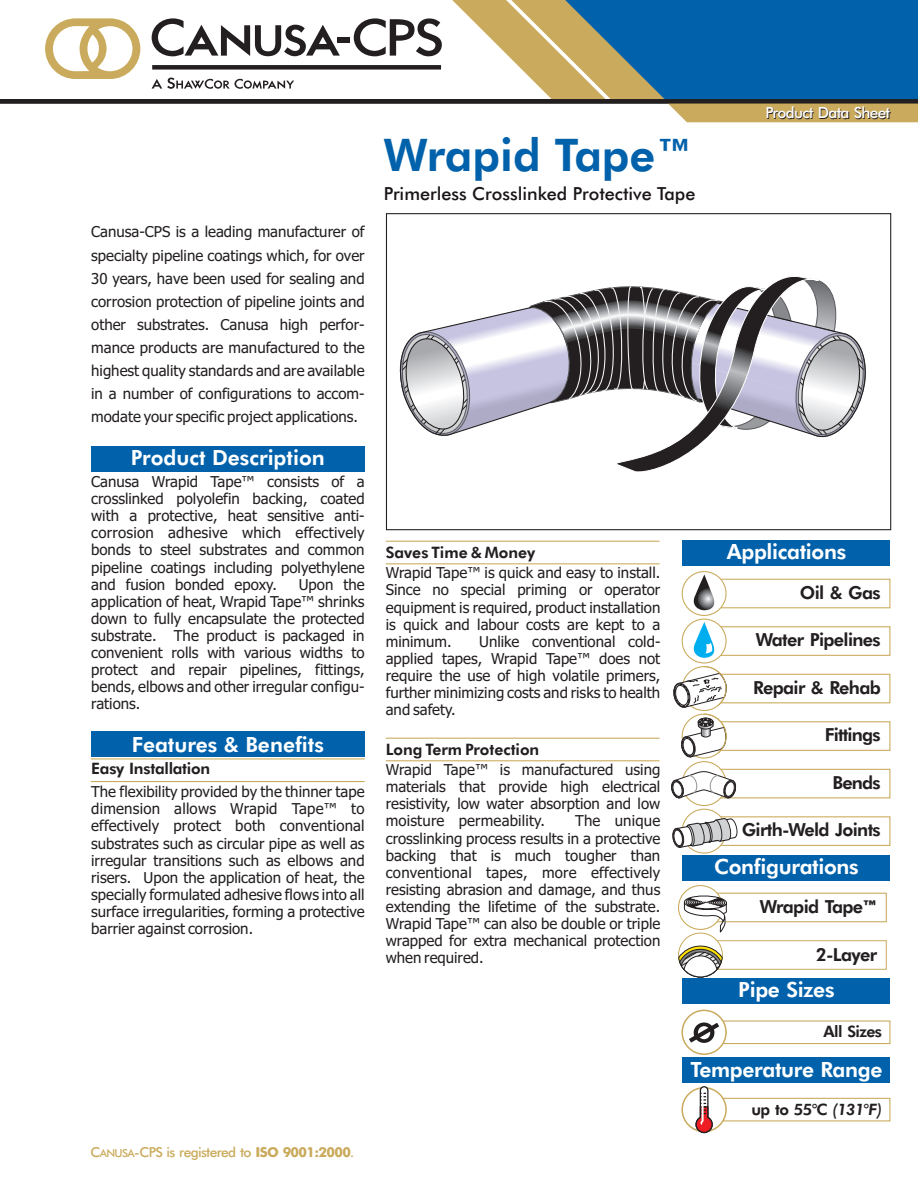
<style>
.page{position:relative;width:918px;height:1188px;background:#fff}
.page>*{position:absolute;margin:0;border:0;box-sizing:border-box;transform-origin:0 0}
.t1{font:45px "Futura Hv BT";color:#0161aa}
.t2{font:21px "Futura Hv BT";letter-spacing:-.015em;color:#fff}
.t3{font:18px "Futura Hv BT";letter-spacing:-.035em;color:#231f20}
.t4{font:18px "Futura Md BT";color:#1a1516}
.t5{font:15.75px "Futura Hv BT";letter-spacing:-.015em;color:#231f20}
.t6{font:15.75px "Futura Hv BT";letter-spacing:-.035em;color:#231f20}
.t7{font:15.45px "Futura Md BT";letter-spacing:-.045em;color:#fff}
.t8{font:15px/17.1px "Tahoma";color:#231f20;text-align:justify}
.t9{font:13.8px "Futura Md BT";letter-spacing:-.045em;color:#caaa5c}
.s1{font-size:10.95px}
.s2{font-weight:700}
.s3{font-family:"Swis 721 Blk BT";font-size:17.7px}
.s4{font-style:italic}
</style>
<div class="page">
<div style="left:696px;top:626px;width:194px;height:30px;background:#fff;border:1px solid #caaa5c"></div>
<svg style="left:682px;top:619px;width:45px;height:45px"></svg>
<svg style="left:692px;top:622px;width:25px;height:36px"></svg>
<div style="left:91px;top:446px;width:273px;height:26px;background:#0161aa"></div>
<div style="left:91px;top:731px;width:274px;height:25px;background:#0161aa"></div>
<hr style="left:91px;top:781px;width:274px;height:1px;background:#caaa5c">
<hr style="left:91px;top:758px;width:274px;height:1px;background:#caaa5c">
<div style="left:386px;top:213px;width:505px;height:317px;border:1px solid #231f20"></div>
<svg style="left:399px;top:276px;width:467px;height:196px"></svg>
<hr style="left:386px;top:563px;width:274px;height:1px;background:#caaa5c">
<hr style="left:386px;top:541px;width:274px;height:1px;background:#caaa5c">
<div style="left:693px;top:893px;width:194px;height:29px;background:#fff;border:1px solid #caaa5c"></div>
<svg style="left:678px;top:885px;width:45px;height:45px"></svg>
<svg style="left:682px;top:895px;width:46px;height:39px"></svg>
<div style="left:696px;top:721px;width:194px;height:30px;background:#fff;border:1px solid #caaa5c"></div>
<div style="left:696px;top:769px;width:194px;height:29px;background:#fff;border:1px solid #caaa5c"></div>
<svg style="left:682px;top:761px;width:45px;height:45px"></svg>
<svg style="left:671px;top:771px;width:66px;height:28px"></svg>
<div style="left:696px;top:674px;width:194px;height:29px;background:#fff;border:1px solid #caaa5c"></div>
<svg style="left:673px;top:666px;width:54px;height:92px"></svg>
<div style="left:682px;top:856px;width:208px;height:25px;background:#0161aa"></div>
<div style="left:682px;top:541px;width:208px;height:25px;background:#0161aa"></div>
<div style="left:696px;top:816px;width:194px;height:30px;background:#fff;border:1px solid #caaa5c"></div>
<svg style="left:672px;top:811px;width:69px;height:45px"></svg>
<div style="left:696px;top:579px;width:194px;height:29px;background:#fff;border:1px solid #caaa5c"></div>
<svg style="left:682px;top:571px;width:45px;height:45px"></svg>
<svg style="left:692px;top:574px;width:25px;height:36px"></svg>
<div style="left:682px;top:1058px;width:208px;height:25px;background:#0161aa"></div>
<div style="left:682px;top:979px;width:208px;height:25px;background:#0161aa"></div>
<div style="left:696px;top:1020px;width:194px;height:24px;background:#fff;border:1px solid #caaa5c"></div>
<svg style="left:681px;top:1010px;width:46px;height:45px"></svg>
<svg style="left:689px;top:1022px;width:30px;height:21px"></svg>
<div style="left:696px;top:1098px;width:194px;height:23px;background:#fff;border:1px solid #caaa5c"></div>
<svg style="left:681px;top:1087px;width:46px;height:45px"></svg>
<svg style="left:695px;top:1086px;width:18px;height:48px"></svg>
<div style="left:693px;top:940px;width:194px;height:30px;background:#fff;border:1px solid #caaa5c"></div>
<div style="left:678px;top:933px;width:45px;height:44px;background:#fff;border:1px solid #caaa5c;border-radius:50%"></div>
<svg style="left:678px;top:945px;width:45px;height:33px"></svg>
<svg style="left:152px;top:18px;width:188px;height:38px"></svg>
<div style="left:338px;top:38px;width:12px;height:5px;background:#231f20"></div>
<svg style="left:152px;top:78px;width:142px;height:11px"></svg>
<div style="left:152px;top:65px;width:289px;height:5px;background:#231f20"></div>
<svg style="left:45px;top:18px;width:95px;height:61px"></svg>
<svg style="left:354px;top:0;width:564px;height:122px"></svg>
<div style="left:0;top:99px;width:918px;height:5px;background:#231f20"></div>
<hr style="left:386px;top:760px;width:274px;height:1px;background:#caaa5c">
<hr style="left:386px;top:738px;width:274px;height:1px;background:#caaa5c">
<p class="t8" style="left:91px;top:222px;width:275px;line-height:23.1px">Canusa-CPS is a leading manufacturer of specialty pipeline coatings which, for over 30 years, have been used for sealing and corrosion protection of pipeline joints and other substrates. Canusa high perfor&shy;mance products are manufactured to the highest quality standards and are available in a number of configurations to accom&shy;modate your specific project applications.</p>
<h2 class="t2" style="left:131px;top:449px;width:195px">Product Description</h2>
<p class="t8" style="left:91px;top:474px;width:275px">Canusa Wrapid Tape™ consists of a crosslinked polyolefin backing, coated with a protective, heat sensitive anti&shy;corrosion adhesive which effectively bonds to steel substrates and common pipeline coatings including polyethylene and fusion bonded epoxy.</p>
<p class="t8" style="left:91px;top:577px;width:275px;text-indent:208px">Upon the application of heat, Wrapid Tape™ shrinks down to fully encapsulate the protected substrate. The product is packaged in convenient rolls with various widths to protect and repair pipelines, fittings, bends, elbows and other irregular configu&shy;rations.</p>
<h2 class="t2" style="left:132px;top:736px;width:194px">Features &amp; Benefits</h2>
<p class="t5" style="left:91px;top:762px;width:121px">Easy Installation</p>
<p class="t8" style="left:91px;top:785px;width:275px">The flexibility provided by the thinner tape dimension allows Wrapid Tape™ to effectively protect both conventional substrates such as circular pipe as well as irregular transitions such as elbows and risers. Upon the application of heat, the specially formulated adhesive flows into all surface irregularities, forming a protective barrier against corrosion.</p>
<p class="t9" style="left:90px;top:1147px;width:265px">C<span class="s1">ANUSA</span>-CPS is registered to <span class="s2">ISO 9001:2000</span>.</p>
<h1 class="t1" style="left:383px;top:137px;width:311px">Wrapid Tape™</h1>
<p class="t4" style="left:384px;top:187px;width:313px">Primerless Crosslinked Protective Tape</p>
<p class="t7" style="left:765px;top:107px;width:126px">Product Data Sheet</p>
<p class="t5" style="left:386px;top:546px;width:151px">Saves Time &amp; Money</p>
<p class="t8" style="left:386px;top:566px;width:276px">Wrapid Tape™ is quick and easy to install.<br>Since no special priming or operator equipment is required, product installation is quick and labour costs are kept to a minimum.</p>
<p class="t8" style="left:386px;top:634px;width:276px;text-indent:93px">Unlike conventional cold&shy;applied tapes, Wrapid Tape™ does not require the use of high volatile primers, further minimizing costs and risks to health and safety.</p>
<p class="t5" style="left:386px;top:743px;width:155px">Long Term Protection</p>
<p class="t8" style="left:386px;top:762px;width:276px">Wrapid Tape™ is manufactured using materials that provide high electrical resistivity, low water absorption and low moisture permeability.</p>
<p class="t8" style="left:386px;top:814px;width:276px;text-indent:189px">The unique crosslinking process results in a protective backing that is much tougher than conventional tapes, more effectively resisting abrasion and damage, and thus extending the lifetime of the substrate.<br>Wrapid Tape™ can also be double or triple wrapped for extra mechanical protection when required.</p>
<h2 class="t2" style="left:727px;top:543px;width:121px">Applications</h2>
<p class="t3" style="left:800px;top:585px;width:82px">Oil &amp; Gas</p>
<p class="t3" style="left:756px;top:632px;width:127px">Water Pipelines</p>
<p class="t3" style="left:753px;top:680px;width:129px">Repair &amp; Rehab</p>
<p class="t3" style="left:825px;top:727px;width:58px">Fittings</p>
<p class="t3" style="left:832px;top:775px;width:50px">Bends</p>
<p class="t3" style="left:742px;top:823px;width:140px">Girth-Weld Joints</p>
<h2 class="t2" style="left:714px;top:858px;width:146px">Configurations</h2>
<p class="t3" style="left:759px;top:899px;width:119px">Wrapid Tape<span class="s3">™</span></p>
<p class="t3" style="left:816px;top:947px;width:63px">2-Layer</p>
<h2 class="t2" style="left:738px;top:981px;width:98px">Pipe Sizes</h2>
<p class="t6" style="left:823px;top:1025px;width:60px">All Sizes</p>
<h2 class="t2" style="left:691px;top:1061px;width:193px">Temperature Range</h2>
<p class="t5" style="left:751px;top:1103px;width:132px">up to 55°C <span class="s4">(131°F)</span></p>
</div>
